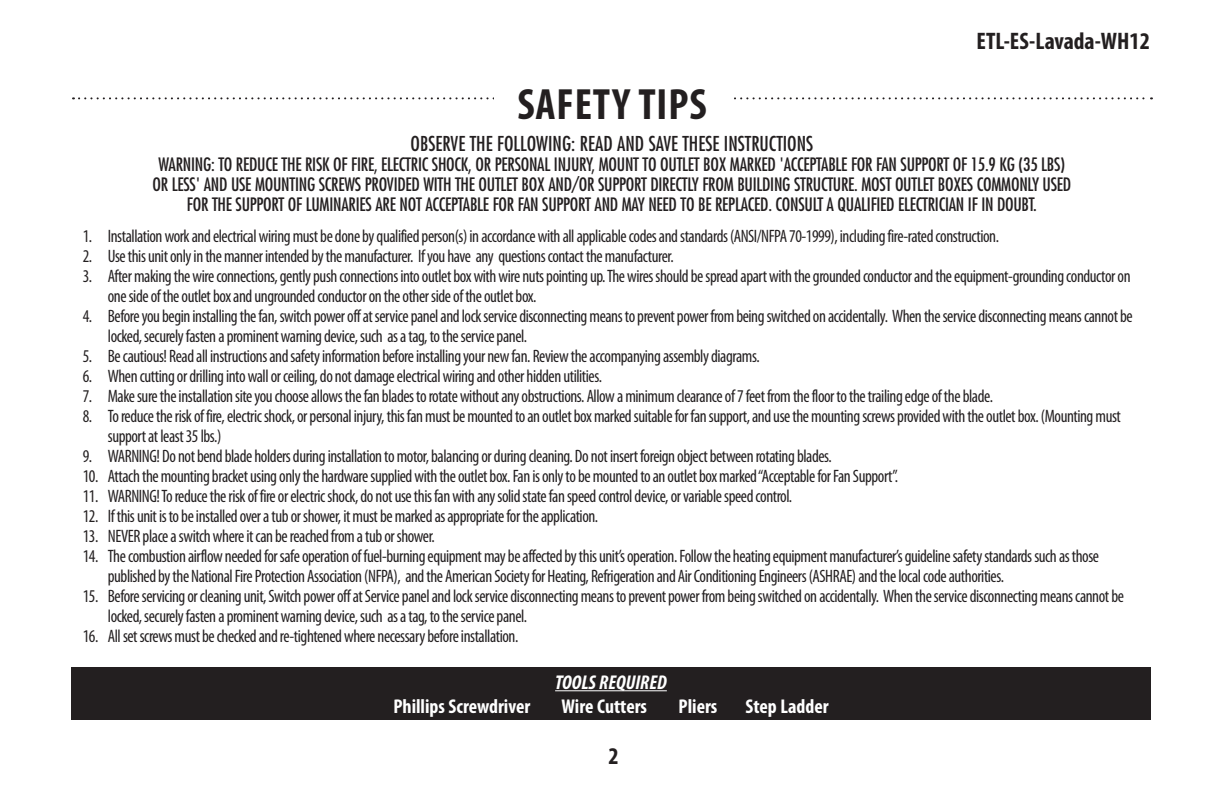
<style>
.page{position:relative;width:1224px;height:792px;background:#fff}
.page>*{position:absolute;margin:0;border:0;box-sizing:border-box;transform-origin:0 0}
.t1{font:700 condensed 44px "Myriad Pro";letter-spacing:.02em;color:#231f20}
.t2{font:700 condensed 24px "Myriad Pro";color:#231f20}
.t3{font:condensed 20px "Futura";color:#231f20}
.t4{font:700 condensed 20px "Myriad Pro";color:#fff}
.t5{font:italic 700 condensed 20px "Myriad Pro";color:#fff}
.t6{font:condensed 18px/20px "Myriad Pro";letter-spacing:-.025em;color:#231f20;scale:.95 1}
.t7{font:condensed 18px/20px "Futura";letter-spacing:-.015em;color:#231f20;text-align:center}
</style>
<div class="page">
<svg style="left:73px;top:97px;width:1079px;height:2px"></svg>
<div style="left:71px;top:668px;width:1080px;height:52px;background:#231f20"></div>
<hr style="left:555px;top:690px;width:112px;height:1px;background:#fff">
<div style="left:494px;top:72px;width:236px;height:62px;background:#fff"></div>
<h2 class="t2" style="left:977px;top:26px;width:175px">ETL-ES-Lavada-WH12</h2>
<h1 class="t1" style="left:517px;top:77px;width:170px">Safety tips</h1>
<p class="t3" style="left:411px;top:131px;width:404px">OBSERVE THE FOLLOWING: READ AND SAVE THESE INSTRUCTIONS</p>
<p class="t7" style="left:153px;top:154px;width:920px">WARNING: TO REDUCE THE RISK OF FIRE, ELECTRIC SHOCK, OR PERSONAL INJURY, MOUNT TO OUTLET BOX MARKED 'ACCEPTABLE FOR FAN SUPPORT OF 15.9 KG (35 LBS)<br>OR LESS' AND USE MOUNTING SCREWS PROVIDED WITH THE OUTLET BOX AND/OR SUPPORT DIRECTLY FROM BUILDING STRUCTURE. MOST OUTLET BOXES COMMONLY USED<br>FOR THE SUPPORT OF LUMINARIES ARE NOT ACCEPTABLE FOR FAN SUPPORT AND MAY NEED TO BE REPLACED. CONSULT A QUALIFIED ELECTRICIAN IF IN DOUBT.</p>
<p class="t6" style="left:83px;top:226px;width:966px">1. Installation work and electrical wiring must be done by qualified person(s) in accordance with all applicable codes and standards (ANSI/NFPA 70-1999), including fire-rated construction.</p>
<p class="t6" style="left:83px;top:246px;width:624px">2. Use this unit only in the manner intended by the manufacturer. If you have any questions contact the manufacturer.</p>
<p class="t6" style="left:108px;top:266px;width:1078px;text-indent:-25px">3. After making the wire connections, gently push connections into outlet box with wire nuts pointing up. The wires should be spread apart with the grounded conductor and the equipment-grounding conductor on one side of the outlet box and ungrounded conductor on the other side of the outlet box.</p>
<p class="t6" style="left:108px;top:306px;width:1080px;text-indent:-25px">4. Before you begin installing the fan, switch power off at service panel and lock service disconnecting means to prevent power from being switched on accidentally. When the service disconnecting means cannot be locked, securely fasten a prominent warning device, such as a tag, to the service panel.</p>
<p class="t6" style="left:83px;top:346px;width:714px">5. Be cautious! Read all instructions and safety information before installing your new fan. Review the accompanying assembly diagrams.</p>
<p class="t6" style="left:83px;top:366px;width:548px">6. When cutting or drilling into wall or ceiling, do not damage electrical wiring and other hidden utilities.</p>
<p class="t6" style="left:83px;top:386px;width:960px">7. Make sure the installation site you choose allows the fan blades to rotate without any obstructions. Allow a minimum clearance of 7 feet from the floor to the trailing edge of the blade.</p>
<p class="t6" style="left:108px;top:406px;width:1068px;text-indent:-25px">8. To reduce the risk of fire, electric shock, or personal injury, this fan must be mounted to an outlet box marked suitable for fan support, and use the mounting screws provided with the outlet box. (Mounting must support at least 35 lbs.)</p>
<p class="t6" style="left:83px;top:446px;width:790px">9. WARNING! Do not bend blade holders during installation to motor, balancing or during cleaning. Do not insert foreign object between rotating blades.</p>
<p class="t6" style="left:83px;top:466px;width:860px">10. Attach the mounting bracket using only the hardware supplied with the outlet box. Fan is only to be mounted to an outlet box marked “Acceptable for Fan Support”.</p>
<p class="t6" style="left:83px;top:486px;width:748px">11. WARNING! To reduce the risk of fire or electric shock, do not use this fan with any solid state fan speed control device, or variable speed control.</p>
<p class="t6" style="left:83px;top:506px;width:544px">12. If this unit is to be installed over a tub or shower, it must be marked as appropriate for the application.</p>
<p class="t6" style="left:83px;top:526px;width:372px">13. NEVER place a switch where it can be reached from a tub or shower.</p>
<p class="t6" style="left:108px;top:546px;width:1045px;text-indent:-25px">14. The combustion airflow needed for safe operation of fuel-burning equipment may be affected by this unit’s operation. Follow the heating equipment manufacturer’s guideline safety standards such as those published by the National Fire Protection Association (NFPA), and the American Society for Heating, Refrigeration and Air Conditioning Engineers (ASHRAE) and the local code authorities.</p>
<p class="t6" style="left:108px;top:586px;width:1071px;text-indent:-25px">15. Before servicing or cleaning unit, Switch power off at Service panel and lock service disconnecting means to prevent power from being switched on accidentally. When the service disconnecting means cannot be locked, securely fasten a prominent warning device, such as a tag, to the service panel.</p>
<p class="t6" style="left:83px;top:626px;width:460px">16. All set screws must be checked and re-tightened where necessary before installation.</p>
<p class="t5" style="left:555px;top:670px;width:113px">TOOLS REQUIRED</p>
<p class="t4" style="left:393px;top:694px;width:138px">Phillips Screwdriver</p>
<p class="t4" style="left:562px;top:694px;width:87px">Wire Cutters</p>
<p class="t4" style="left:679px;top:694px;width:40px">Pliers</p>
<p class="t4" style="left:745px;top:694px;width:85px">Step Ladder</p>
<h2 class="t2" style="left:609px;top:741px;width:12px">2</h2>
</div>
